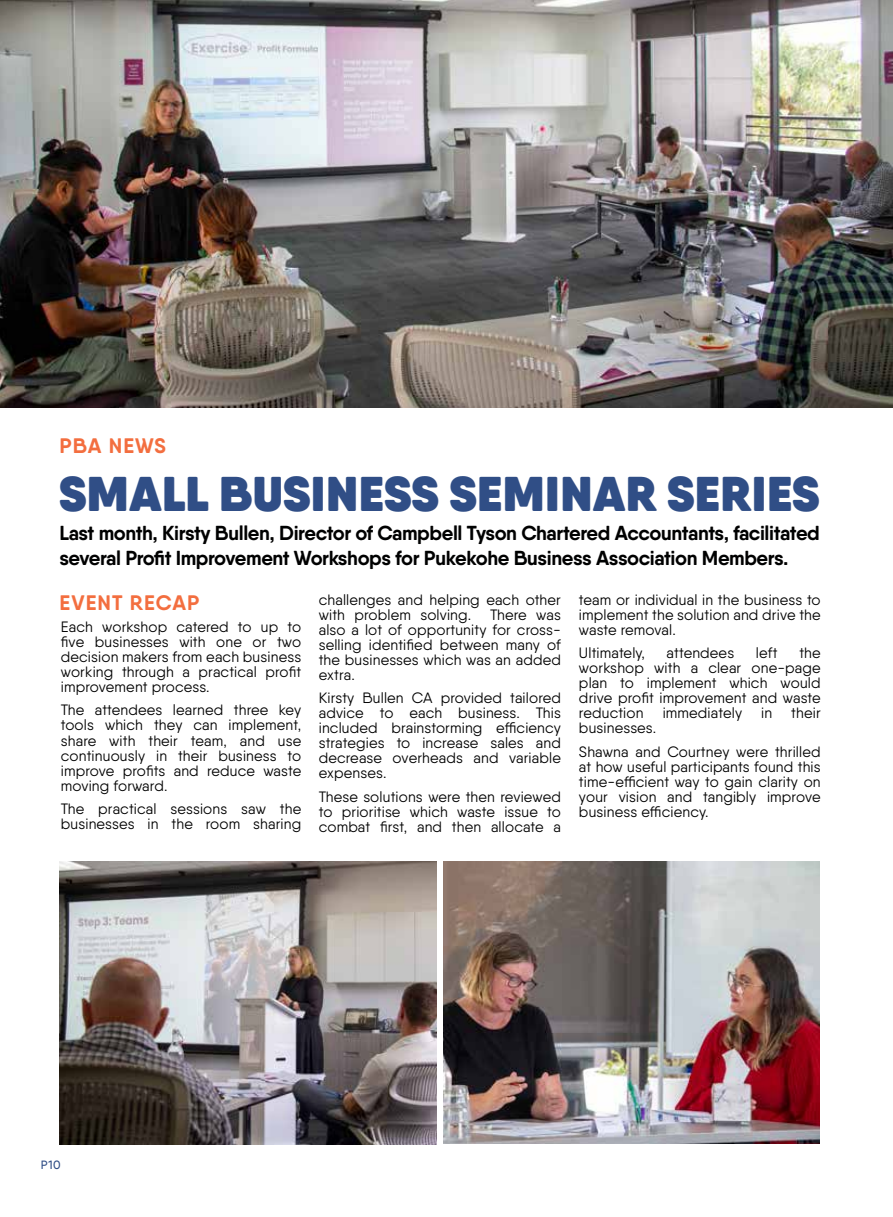
<style>
.page{position:relative;width:893px;height:1217px;background:#fff}
.page>*{position:absolute;margin:0;border:0;box-sizing:border-box;transform-origin:0 0}
.t1{font:800 48.75px "Qanelas Soft";letter-spacing:.01em;color:#304e86}
.t2{font:700 21px "Qanelas Soft";letter-spacing:.05em;color:#f36e3f}
.t3{font:700 20.25px/25.5px "Qanelas Soft";letter-spacing:-.02em;color:#000101}
.t4{font:15px/15px "Qanelas Soft";letter-spacing:.01em;color:#000101;text-align:justify}
.t5{font:500 12px "Qanelas Soft";color:#304e86}
</style>
<div class="page">
<img style="left:0;top:0;width:893px;height:407px">
<img style="left:60px;top:861px;width:376px;height:282px">
<img style="left:443px;top:861px;width:377px;height:282px">
<h2 class="t2" style="left:59px;top:432px;width:108px">PBA NEWS</h2>
<h1 class="t1" style="left:59px;top:462px;width:762px">SMALL BUSINESS SEMINAR SERIES</h1>
<h3 class="t3" style="left:59px;top:520px;width:762px">Last month, Kirsty Bullen, Director of Campbell Tyson Chartered Accountants, facilitated several Profit Improvement Workshops for Pukekohe Business Association Members.</h3>
<h2 class="t2" style="left:60px;top:589px;width:141px">EVENT RECAP</h2>
<p class="t4" style="left:319px;top:591px;width:244px">challenges and helping each other with problem solving.</p>
<p class="t4" style="left:319px;top:606px;width:244px;text-indent:171px">There was also a lot of opportunity for cross&shy;selling identified between many of the businesses which was an added extra.</p>
<p class="t4" style="left:319px;top:690px;width:244px">Kirsty Bullen CA provided tailored advice to each business. This included brainstorming efficiency strategies to increase sales and decrease overheads and variable expenses.</p>
<p class="t4" style="left:319px;top:788px;width:244px">These solutions were then reviewed to prioritise which waste issue to combat first, and then allocate a</p>
<p class="t4" style="left:61px;top:619px;width:242px">Each workshop catered to up to five businesses with one or two decision makers from each business working through a practical profit improvement process.</p>
<p class="t4" style="left:61px;top:702px;width:242px">The attendees learned three key tools which they can implement, share with their team, and use continuously in their business to improve profits and reduce waste moving forward.</p>
<p class="t4" style="left:61px;top:801px;width:242px">The practical sessions saw the businesses in the room sharing</p>
<p class="t4" style="left:579px;top:591px;width:243px">team or individual in the business to implement the solution and drive the waste removal.</p>
<p class="t4" style="left:579px;top:645px;width:67px">Ultimately,</p>
<p class="t4" style="left:667px;top:645px;width:69px">attendees</p>
<p class="t4" style="left:756px;top:645px;width:23px">left</p>
<p class="t4" style="left:579px;top:645px;width:243px;text-indent:220px">the workshop with a clear one-page plan to implement which would drive profit improvement and waste reduction</p>
<p class="t4" style="left:663px;top:705px;width:81px">immediately</p>
<p class="t4" style="left:761px;top:705px;width:13px">in</p>
<p class="t4" style="left:791px;top:705px;width:31px">their</p>
<p class="t4" style="left:579px;top:716px;width:243px;line-height:23.5px">businesses.<br>Shawna and Courtney were thrilled</p>
<p class="t4" style="left:579px;top:758px;width:243px">at how useful participants found this time-efficient way to gain clarity on your vision and tangibly improve business efficiency.</p>
<p class="t5" style="left:41px;top:1157px;width:22px">P10</p>
</div>
